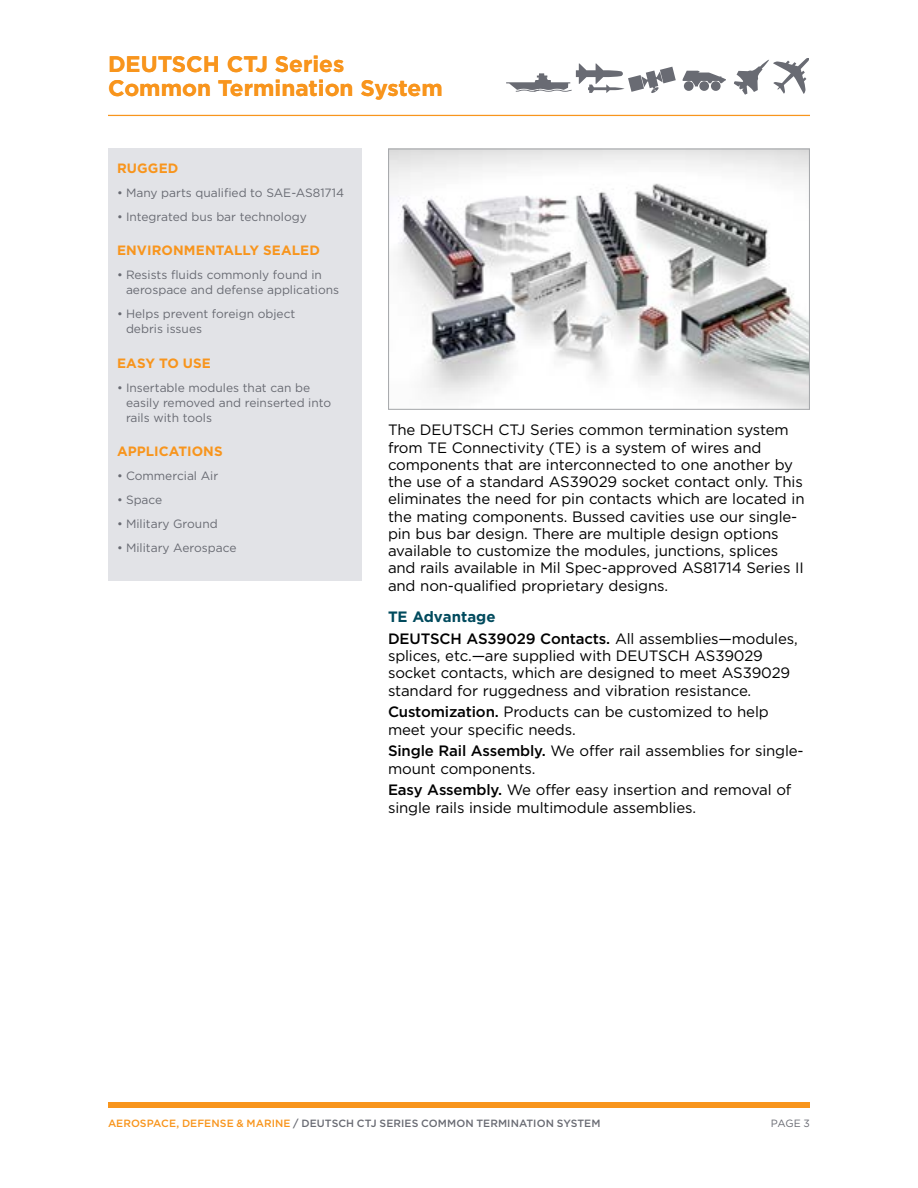
<style>
.page{position:relative;width:918px;height:1188px;background:#fff}
.page>*{position:absolute;margin:0;border:0;box-sizing:border-box;transform-origin:0 0}
.t1{font:700 22.5px/24px "Gotham";color:#f8951d}
.t2{font:15px/17.2px "Gotham";letter-spacing:-.01em;color:#000}
.t3{font:500 15px/21.8px "Gotham";letter-spacing:-.01em;color:#000}
.t4{font:700 13.5px "Gotham";letter-spacing:.005em;color:#f8951d}
.t5{font:12px/15px "Gotham";color:#696b73}
.t6{font:500 10.5px "Gotham";letter-spacing:.005em;color:#696b73}
.t7{font:10.5px "Gotham";color:#696b73}
.s1{font-weight:700;color:#004a5d}
.s2{font-weight:400}
.s3{font-weight:500}
.s4{color:#f8951d}
</style>
<div class="page">
<div style="left:108px;top:1102px;width:702px;height:6px;background:#f8951d"></div>
<div style="left:108px;top:148px;width:253px;height:433px;background:#e2e3e7"></div>
<div style="left:699px;top:81px;width:10px;height:10px;background:#696b73;border-radius:50%"></div>
<div style="left:711px;top:81px;width:10px;height:10px;background:#696b73;border-radius:50%"></div>
<svg style="left:683px;top:71px;width:43px;height:15px"></svg>
<div style="left:684px;top:81px;width:10px;height:10px;background:#696b73;border-radius:50%"></div>
<svg style="left:734px;top:58px;width:75px;height:37px"></svg>
<svg style="left:506px;top:63px;width:170px;height:30px"></svg>
<img style="left:390px;top:151px;width:418px;height:257px">
<div style="left:388px;top:149px;width:422px;height:261px;border:1px solid #a7a9ac"></div>
<hr style="left:108px;top:115px;width:702px;height:1px;background:#f8951d">
<h1 class="t1" style="left:108px;top:52px;width:336px">DEUTSCH CTJ Series<br>Common Termination System</h1>
<p class="t4" style="left:117px;top:159px;width:63px">RUGGED</p>
<p class="t5" style="left:117px;top:185px;width:229px">• Many parts qualified to SAE-AS81714</p>
<p class="t5" style="left:117px;top:209px;width:191px">• Integrated bus bar technology</p>
<p class="t4" style="left:117px;top:242px;width:204px">ENVIRONMENTALLY SEALED</p>
<p class="t5" style="left:126px;top:267px;width:215px;text-indent:-9px">• Resists fluids commonly found in aerospace and defense applications</p>
<p class="t5" style="left:126px;top:306px;width:171px;text-indent:-9px">• Helps prevent foreign object debris issues</p>
<p class="t4" style="left:117px;top:354px;width:95px">EASY TO USE</p>
<p class="t5" style="left:126px;top:380px;width:207px;text-indent:-9px">• Insertable modules that can be easily removed and reinserted into rails with tools</p>
<p class="t4" style="left:117px;top:443px;width:107px">APPLICATIONS</p>
<p class="t5" style="left:117px;top:468px;width:103px">• Commercial Air</p>
<p class="t5" style="left:117px;top:492px;width:47px">• Space</p>
<p class="t5" style="left:117px;top:516px;width:102px">• Military Ground</p>
<p class="t5" style="left:117px;top:540px;width:121px">• Military Aerospace</p>
<p class="t2" style="left:388px;top:421px;width:418px">The DEUTSCH CTJ Series common termination system from TE Connectivity (TE) is a system of wires and components that are interconnected to one another by the use of a standard AS39029 socket contact only. This eliminates the need for pin contacts which are located in the mating components. Bussed cavities use our single&shy;pin bus bar design. There are multiple design options available to customize the modules, junctions, splices and rails available in Mil Spec-approved AS81714 Series II and non-qualified proprietary designs.</p>
<p class="t3" style="left:388px;top:606px;width:411px"><span class="s1">TE Advantage<br></span>DEUTSCH AS39029 Contacts. <span class="s2">All assemblies—modules,</span></p>
<p class="t2" style="left:388px;top:647px;width:404px">splices, etc.—are supplied with DEUTSCH AS39029 socket contacts, which are designed to meet AS39029 standard for ruggedness and vibration resistance.</p>
<p class="t2" style="left:388px;top:703px;width:382px"><span class="s3">Customization.</span> Products can be customized to help meet your specific needs.</p>
<p class="t2" style="left:388px;top:742px;width:417px"><span class="s3">Single Rail Assembly.</span> We offer rail assemblies for single&shy;mount components.</p>
<p class="t2" style="left:388px;top:781px;width:405px"><span class="s3">Easy Assembly.</span> We offer easy insertion and removal of single rails inside multimodule assemblies.</p>
<p class="t6" style="left:108px;top:1116px;width:494px"><span class="s4">AEROSPACE, DEFENSE &amp; MARINE</span> / DEUTSCH CTJ SERIES COMMON TERMINATION SYSTEM</p>
<p class="t7" style="left:771px;top:1116px;width:41px">PAGE 3</p>
</div>
